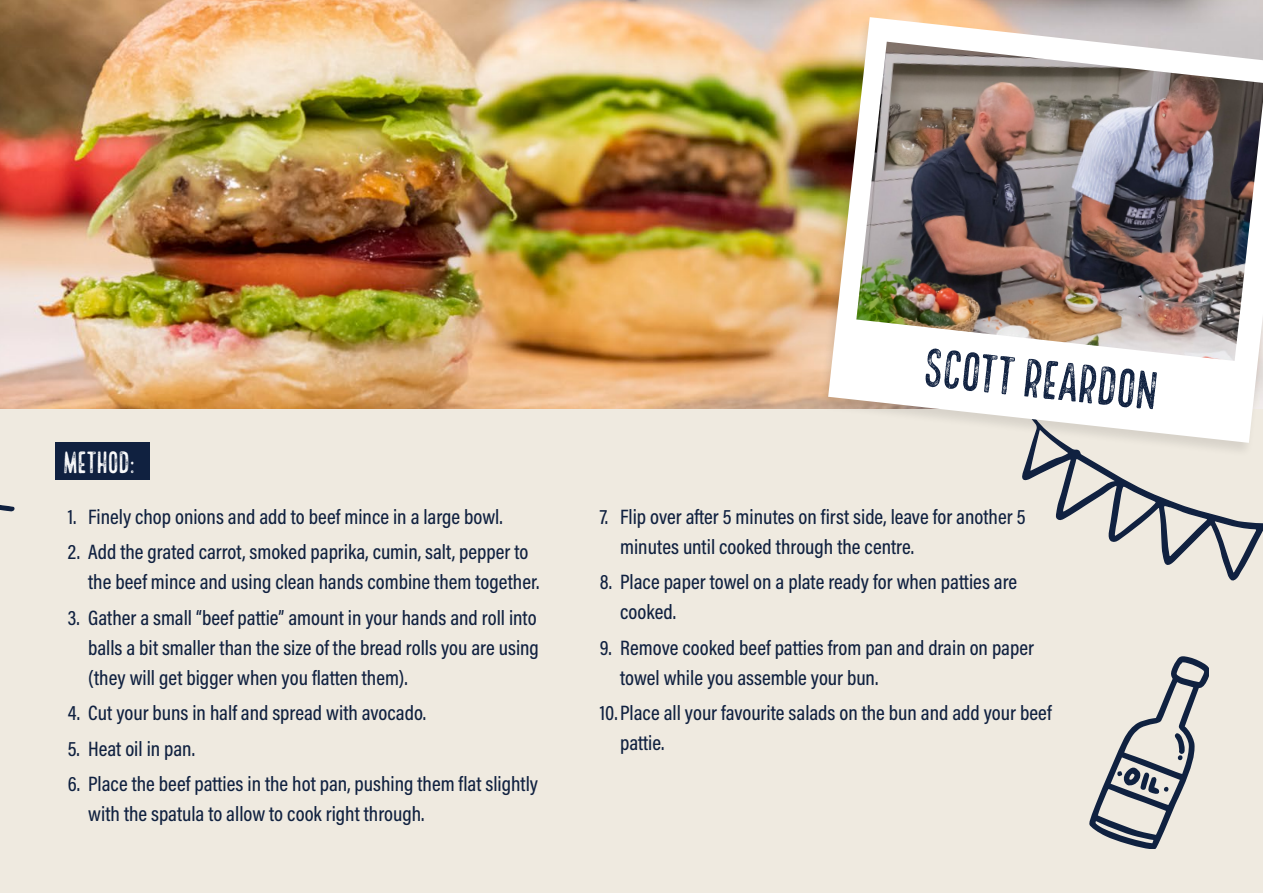
<style>
.page{position:relative;width:1263px;height:893px;background:#efeae0}
.page>*{position:absolute;margin:0;border:0;box-sizing:border-box;transform-origin:0 0}
.t1{font:52.8px "Local Brewery Five";color:#102140}
.t2{font:30px "Local Brewery Five";letter-spacing:-.065em;color:#fff}
.t3{font:500 21px/30px "Acumin Pro Cond";color:#102140}
</style>
<div class="page">
<svg style="left:1022px;top:457px;width:241px;height:124px"></svg>
<div style="left:55px;top:442px;width:95px;height:37px;background:#102140"></div>
<svg style="left:0;top:408px;width:30px;height:104px"></svg>
<img style="left:0;top:0;width:1263px;height:408px">
<div style="left:817px;top:16px;width:446px;height:441px;background:#000;opacity:.1"></div>
<svg style="left:828px;top:17px;width:435px;height:426px;fill:#fff"></svg>
<img style="left:856px;top:42px;width:407px;height:319px">
<svg style="left:1089px;top:656px;width:120px;height:192px"></svg>
<h2 class="t2" style="left:62px;top:446px;width:75px">MethoD:</h2>
<p class="t3" style="left:68px;top:501px;width:436px">1. Finely chop onions and add to beef mince in a large bowl.</p>
<p class="t3" style="left:88px;top:537px;width:453px;text-indent:-20px">2. Add the grated carrot, smoked paprika, cumin, salt, pepper to the beef mince and using clean hands combine them together.</p>
<p class="t3" style="left:88px;top:602px;width:452px;text-align:justify;text-indent:-20px">3. Gather a small “beef pattie” amount in your hands and roll into balls a bit smaller than the size of the bread rolls you are using (they will get bigger when you flatten them).</p>
<p class="t3" style="left:68px;top:697px;width:360px">4. Cut your buns in half and spread with avocado.</p>
<p class="t3" style="left:68px;top:733px;width:129px">5. Heat oil in pan.</p>
<p class="t3" style="left:88px;top:768px;width:451px;text-indent:-20px">6. Place the beef patties in the hot pan, pushing them flat slightly with the spatula to allow to cook right through.</p>
<h1 class="t1" style="left:925px;top:338px;width:239px;rotate:6deg">Scott Reardon</h1>
<p class="t3" style="left:620px;top:501px;width:407px;text-indent:-20px">7. Flip over after 5 minutes on first side, leave for another 5 minutes until cooked through the centre.</p>
<p class="t3" style="left:620px;top:567px;width:399px;text-indent:-20px">8. Place paper towel on a plate ready for when patties are cooked.</p>
<p class="t3" style="left:620px;top:632px;width:415px;text-indent:-20px">9. Remove cooked beef patties from pan and drain on paper towel while you assemble your bun.</p>
<p class="t3" style="left:620px;top:697px;width:433px;text-indent:-20px">10. Place all your favourite salads on the bun and add your beef pattie.</p>
</div>
